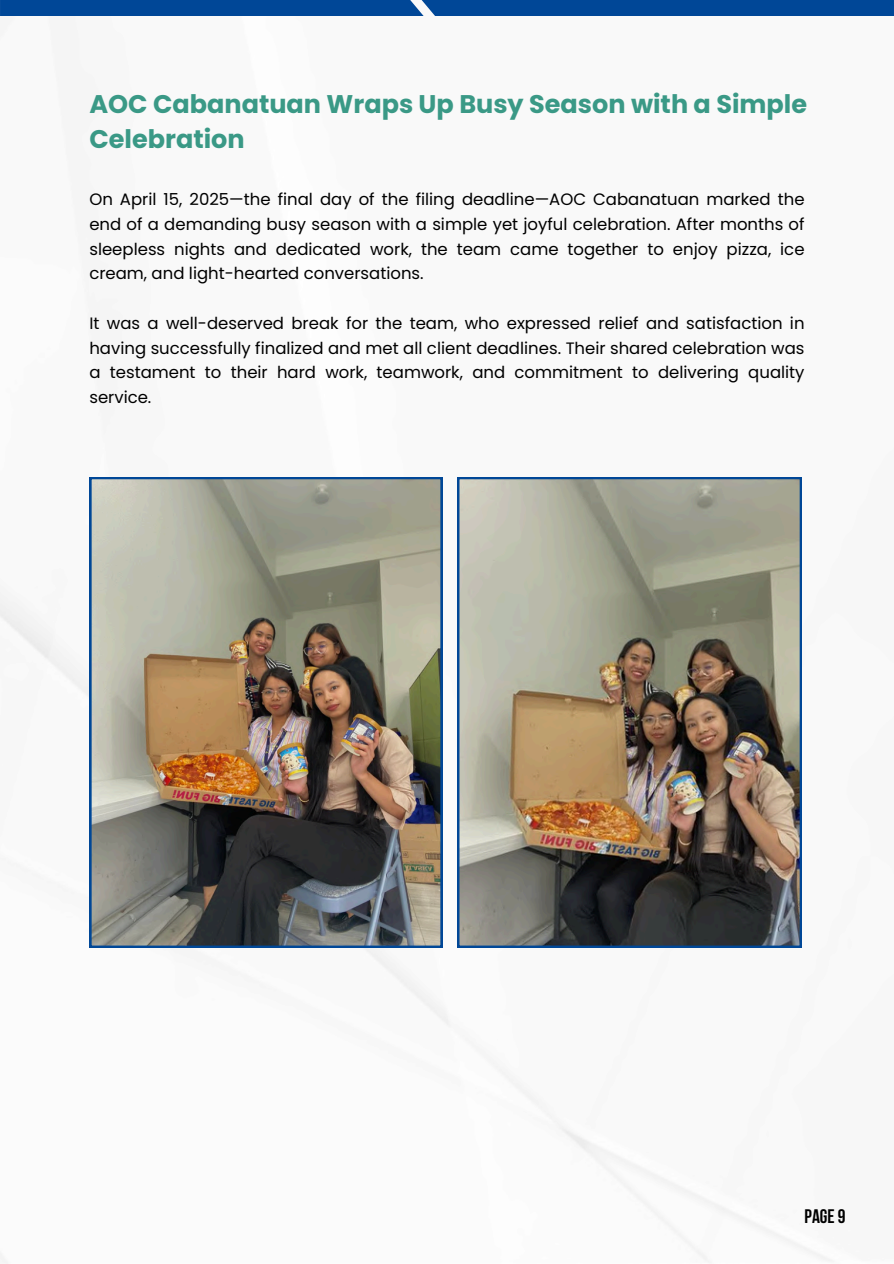
<style>
.page{position:relative;width:894px;height:1264px;background:#fff}
.page>*{position:absolute;margin:0;border:0;box-sizing:border-box;transform-origin:0 0}
.t1{font:700 25.5px/35px "Poppins";color:#3a9986}
.t2{font:700 19.5px "Bebas Neue";color:#000}
.t3{font:16.5px/24.8px "Poppins";color:#000;text-align:justify}
</style>
<div class="page">
<img style="left:0;top:77px;width:832px;height:1186px">
<div style="left:0;top:0;width:440px;height:16px;background:#004797"></div>
<div style="left:440px;top:0;width:453px;height:16px;background:#004797"></div>
<img style="left:89px;top:477px;width:353px;height:470px">
<img style="left:457px;top:477px;width:344px;height:470px">
<p class="t1" style="left:89px;top:86px;width:719px">AOC Cabanatuan Wraps Up Busy Season with a Simple<br>Celebration</p>
<p class="t3" style="left:89px;top:187px;width:716px">On April 15, 2025—the final day of the filing deadline—AOC Cabanatuan marked the end of a demanding busy season with a simple yet joyful celebration. After months of sleepless nights and dedicated work, the team came together to enjoy pizza, ice cream, and light-hearted conversations.</p>
<p class="t3" style="left:89px;top:311px;width:716px">It was a well-deserved break for the team, who expressed relief and satisfaction in having successfully finalized and met all client deadlines. Their shared celebration was a testament to their hard work, teamwork, and commitment to delivering quality service.</p>
<p class="t2" style="left:804px;top:1208px;width:42px">PAGE9</p>
</div>
